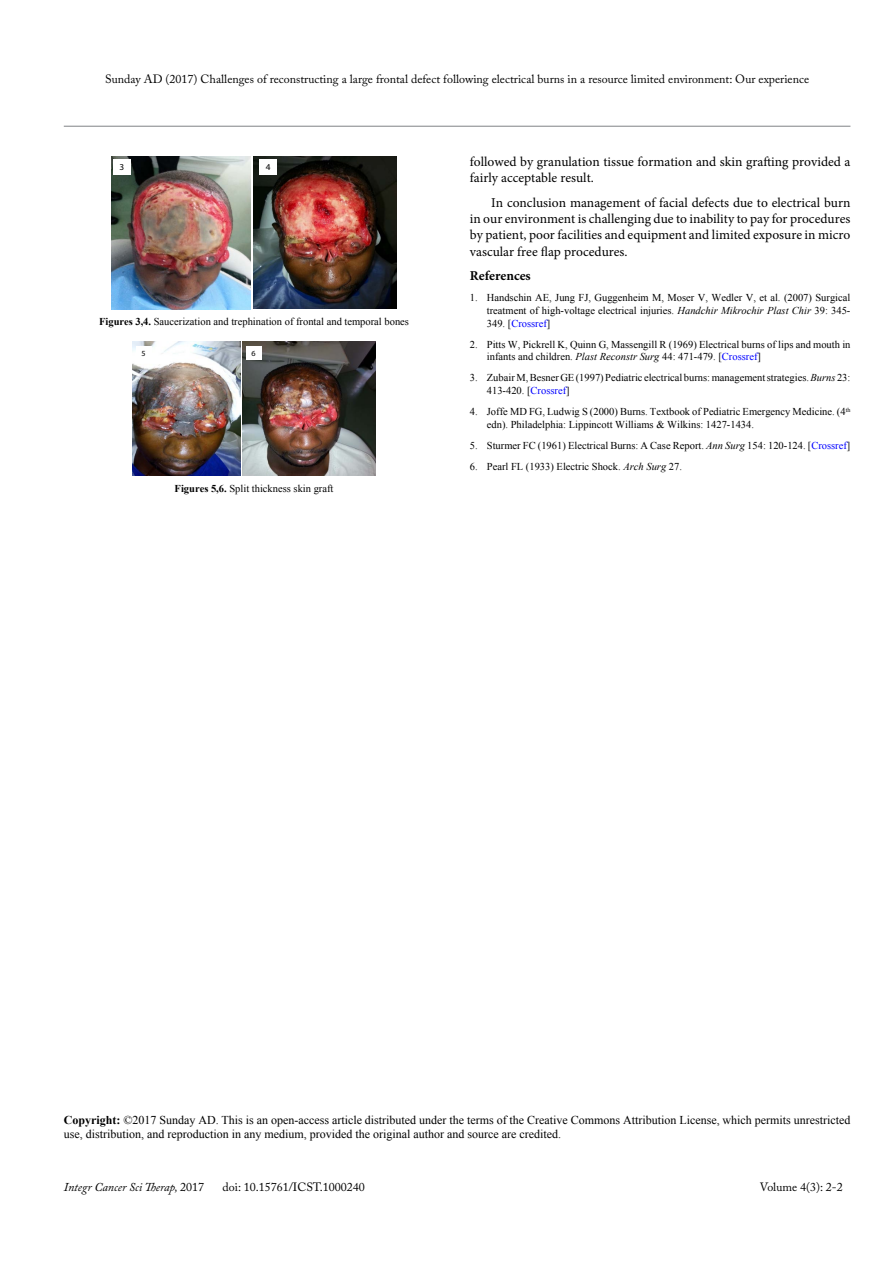
<style>
.page{position:relative;width:893px;height:1263px;background:#fff}
.page>*{position:absolute;margin:0;border:0;box-sizing:border-box;transform-origin:0 0}
.t1{font:13.5px/16.2px "Minion Pro";color:#000}
.t2{font:700 13.5px "Minion Pro";color:#000}
.t3{font:12px/14.4px "Times New Roman";color:#000}
.t4{font:12px "Adobe Caslon Pro";color:#000}
.t5{font:italic 12px "Adobe Caslon Pro";color:#000}
.t6{font:10.5px/12.6px "Times New Roman";color:#000}
.t7{font:9px "Myriad Pro";color:#000}
.t8{font:7.8px "Myriad Pro";color:#000}
.s1{font-weight:700}
.s2{font-style:italic}
.s3{color:#00f}
.s4{font-style:normal}
</style>
<div class="page">
<hr style="left:64px;top:126px;width:786px;height:1px;background:#808285">
<img style="left:111px;top:156px;width:139px;height:153px">
<img style="left:253px;top:156px;width:144px;height:153px">
<div style="left:260px;top:159px;width:17px;height:16px;background:#fff"></div>
<div style="left:113px;top:159px;width:18px;height:16px;background:#fff"></div>
<img style="left:132px;top:342px;width:108px;height:134px">
<img style="left:242px;top:342px;width:134px;height:134px">
<div style="left:246px;top:347px;width:16px;height:13px;background:#fff"></div>
<div style="left:136px;top:347px;width:16px;height:13px;background:#fff"></div>
<p class="t4" style="left:105px;top:72px;width:706px">Sunday AD (2017) Challenges of reconstructing a large frontal defect following electrical burns in a resource limited environment: Our experience</p>
<p class="t7" style="left:119px;top:161px;width:6px">3</p>
<p class="t7" style="left:266px;top:161px;width:6px">4</p>
<p class="t6" style="left:99px;top:315px;width:311px"><span class="s1">Figures 3,4.</span> Saucerization and trephination of frontal and temporal bones</p>
<p class="t8" style="left:142px;top:348px;width:6px">5</p>
<p class="t8" style="left:252px;top:348px;width:6px">6</p>
<p class="t6" style="left:175px;top:482px;width:160px"><span class="s1">Figures 5,6.</span> Split thickness skin graft</p>
<p class="t1" style="left:470px;top:154px;width:382px">followed by granulation tissue formation and skin grafting provided a fairly acceptable result.</p>
<p class="t1" style="left:470px;top:195px;width:382px;text-align:justify;text-indent:21px">In conclusion management of facial defects due to electrical burn in our environment is challenging due to inability to pay for procedures by patient, poor facilities and equipment and limited exposure in micro vascular free flap procedures.</p>
<p class="t2" style="left:470px;top:266px;width:62px">References</p>
<p class="t6" style="left:487px;top:291px;width:365px;text-align:justify;text-indent:-17px">1. Handschin AE, Jung FJ, Guggenheim M, Moser V, Wedler V, et al. (2007) Surgical treatment of high-voltage electrical injuries. <span class="s2">Handchir Mikrochir Plast Chir</span> 39: 345- 349. [<span class="s3">Crossref</span>]</p>
<p class="t6" style="left:487px;top:338px;width:365px;text-indent:-17px">2. Pitts W, Pickrell K, Quinn G, Massengill R (1969) Electrical burns of lips and mouth in infants and children. <span class="s2">Plast Reconstr Surg</span> 44: 471-479. [<span class="s3">Crossref</span>]</p>
<p class="t6" style="left:487px;top:371px;width:365px;text-indent:-17px">3. Zubair M, Besner GE (1997) Pediatric electrical burns: management strategies.<span class="s2">Burns</span> 23:<br>413-420. [<span class="s3">Crossref</span>]</p>
<p class="t6" style="left:487px;top:405px;width:365px;text-indent:-17px">4. Joffe MD FG, Ludwig S (2000) Burns. Textbook of Pediatric Emergency Medicine. (4<sup>th </sup>edn). Philadelphia: Lippincott Williams &amp; Wilkins: 1427-1434.</p>
<p class="t6" style="left:470px;top:439px;width:382px">5. Sturmer FC (1961) Electrical Burns: A Case Report. <span class="s2">Ann Surg</span> 154: 120-124. [<span class="s3">Crossref</span>]</p>
<p class="t6" style="left:470px;top:460px;width:214px">6. Pearl FL (1933) Electric Shock. <span class="s2">Arch Surg</span> 27.</p>
<p class="t3" style="left:64px;top:1112px;width:788px"><span class="s1">Copyright:</span> ©2017 Sunday AD. This is an open-access article distributed under the terms of the Creative Commons Attribution License, which permits unrestricted use, distribution, and reproduction in any medium, provided the original author and source are credited.</p>
<p class="t5" style="left:64px;top:1180px;width:142px">Integr Cancer Sci Therap, <span class="s4">2017</span></p>
<p class="t4" style="left:223px;top:1180px;width:144px">doi: 10.15761/ICST.1000240</p>
<p class="t4" style="left:760px;top:1180px;width:84px">Volume 4(3): 2-2</p>
</div>
